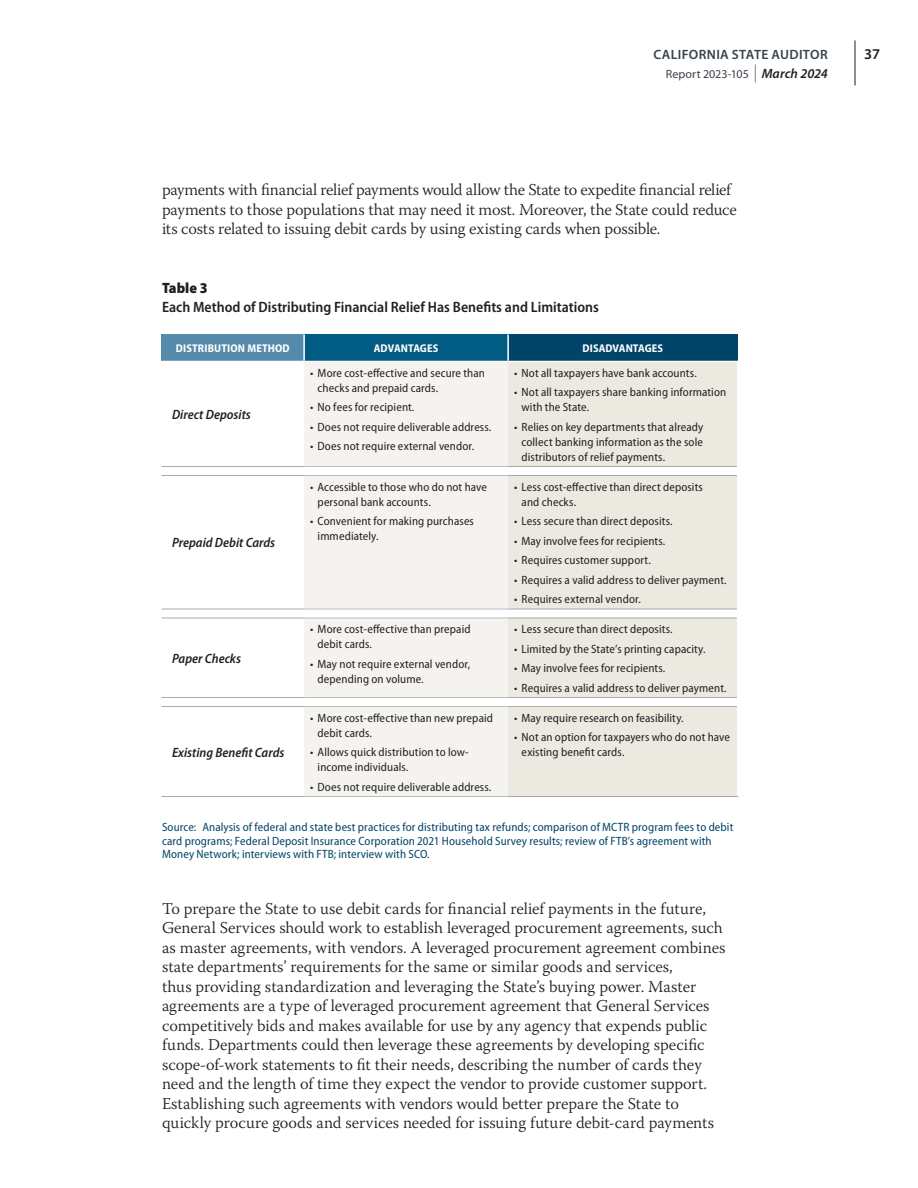
<style>
.page{position:relative;width:918px;height:1188px;background:#fff}
.page>*{position:absolute;margin:0;border:0;box-sizing:border-box;transform-origin:0 0}
.body_text{font:300 16.5px/19.5px "Warnock Pro";letter-spacing:-.005em;color:#231f20}
.table_title{font:600 semi-condensed 15px "Myriad Pro";color:#231f20}
.table_number{font:900 semi-condensed 15px "Myriad Pro";color:#231f20}
.t1{font:600 15px "Myriad Pro";color:#231f20}
.table_text{font:italic 600 semi-condensed 13.5px "Myriad Pro";color:#231f20}
.t2{font:600 13.5px "Myriad Pro";letter-spacing:.03em;color:#39414e}
.table_text-2{font:semi-condensed 12px/15px "Myriad Pro";letter-spacing:.01em;color:#231f20}
.graphic_source_notes{font:semi-condensed 12px/13.5px "Myriad Pro";letter-spacing:.01em;color:#00446a}
.t3{font:12px "Myriad Pro";letter-spacing:.01em;color:#39414e}
.table_heads{font:700 semi-condensed 11.25px "Myriad Pro";letter-spacing:.01em;color:#fff}
.s1{font-weight:300;font-size:18px;color:#231f20}
.s2{font-weight:600;font-style:italic;font-size:13.5px;color:#231f20}
</style>
<div class="page">
<div style="left:162px;top:334px;width:142px;height:28px;background:#568aab"></div>
<div style="left:304px;top:334px;width:204px;height:28px;background:#005c82"></div>
<div style="left:508px;top:334px;width:230px;height:28px;background:#00446a"></div>
<div style="left:304px;top:362px;width:204px;height:434px;background:#f5f3ef"></div>
<div style="left:508px;top:362px;width:229px;height:434px;background:#ece9e0"></div>
<hr style="left:162px;top:361px;width:142px;height:1px;background:#fff">
<hr style="left:303px;top:334px;width:2px;height:27px;background:#fff">
<hr style="left:304px;top:361px;width:204px;height:1px;background:#fff">
<hr style="left:507px;top:334px;width:2px;height:27px;background:#fff">
<hr style="left:508px;top:361px;width:230px;height:1px;background:#fff">
<hr style="left:162px;top:466px;width:142px;height:1px;background:#a8a9ad">
<hr style="left:162px;top:475px;width:142px;height:1px;background:#a8a9ad">
<hr style="left:162px;top:609px;width:142px;height:1px;background:#a8a9ad">
<hr style="left:162px;top:618px;width:142px;height:1px;background:#a8a9ad">
<hr style="left:162px;top:697px;width:142px;height:1px;background:#a8a9ad">
<hr style="left:162px;top:706px;width:142px;height:1px;background:#a8a9ad">
<hr style="left:162px;top:796px;width:142px;height:1px;background:#a8a9ad">
<hr style="left:304px;top:466px;width:204px;height:1px;background:#bcbdc0">
<hr style="left:304px;top:475px;width:204px;height:1px;background:#bcbdc0">
<hr style="left:304px;top:609px;width:204px;height:1px;background:#bcbdc0">
<hr style="left:304px;top:618px;width:204px;height:1px;background:#bcbdc0">
<hr style="left:304px;top:697px;width:204px;height:1px;background:#bcbdc0">
<hr style="left:304px;top:706px;width:204px;height:1px;background:#bcbdc0">
<hr style="left:304px;top:796px;width:204px;height:1px;background:#bcbdc0">
<hr style="left:508px;top:466px;width:229px;height:1px;background:#a8a9ad">
<hr style="left:508px;top:475px;width:229px;height:1px;background:#a8a9ad">
<hr style="left:508px;top:609px;width:229px;height:1px;background:#a8a9ad">
<hr style="left:508px;top:618px;width:229px;height:1px;background:#a8a9ad">
<hr style="left:508px;top:697px;width:229px;height:1px;background:#a8a9ad">
<hr style="left:508px;top:706px;width:229px;height:1px;background:#a8a9ad">
<hr style="left:508px;top:796px;width:230px;height:1px;background:#a8a9ad">
<hr style="left:855px;top:40px;width:1px;height:46px;background:#231f20">
<p class="t2" style="left:653px;top:46px;width:176px">CALIFORNIA STATE AUDITOR</p>
<p class="t1" style="left:864px;top:45px;width:18px">37</p>
<p class="t3" style="left:666px;top:67px;width:164px">Report 2023-105 <span class="s1">|</span> <span class="s2">March 2024</span></p>
<p class="body_text" style="left:162px;top:180px;width:576px">payments with financial relief payments would allow the State to expedite financial relief payments to those populations that may need it most. Moreover, the State could reduce its costs related to issuing debit cards by using existing cards when possible.</p>
<p class="table_number" style="left:162px;top:279px;width:47px">Table 3</p>
<p class="table_title" style="left:162px;top:299px;width:438px">Each Method of Distributing Financial Relief Has Benefits and Limitations</p>
<p class="table_heads" style="left:176px;top:342px;width:115px">DISTRIBUTION METHOD</p>
<p class="table_heads" style="left:374px;top:342px;width:66px">ADVANTAGES</p>
<p class="table_heads" style="left:583px;top:342px;width:82px">DISADVANTAGES</p>
<p class="table_text" style="left:172px;top:407px;width:80px">Direct Deposits</p>
<p class="table_text" style="left:172px;top:535px;width:105px">Prepaid Debit Cards</p>
<p class="table_text" style="left:172px;top:651px;width:71px">Paper Checks</p>
<p class="table_text" style="left:172px;top:745px;width:114px">Existing Benefit Cards</p>
<p class="table_text-2" style="left:318px;top:365px;width:169px;text-indent:-8px">• More cost-effective and secure than checks and prepaid cards.</p>
<p class="table_text-2" style="left:310px;top:400px;width:106px">• No fees for recipient.</p>
<p class="table_text-2" style="left:310px;top:419px;width:183px">• Does not require deliverable address.</p>
<p class="table_text-2" style="left:310px;top:439px;width:166px">• Does not require external vendor.</p>
<p class="table_text-2" style="left:318px;top:479px;width:171px;text-indent:-8px">• Accessible to those who do not have personal bank accounts.</p>
<p class="table_text-2" style="left:318px;top:514px;width:158px;text-indent:-8px">• Convenient for making purchases immediately.</p>
<p class="table_text-2" style="left:318px;top:622px;width:154px;text-indent:-8px">• More cost-effective than prepaid debit cards.</p>
<p class="table_text-2" style="left:318px;top:656px;width:154px;text-indent:-8px">• May not require external vendor, depending on volume.</p>
<p class="table_text-2" style="left:318px;top:710px;width:177px;text-indent:-8px">• More cost-effective than new prepaid debit cards.</p>
<p class="table_text-2" style="left:318px;top:745px;width:152px;text-indent:-8px">• Allows quick distribution to low&shy;income individuals.</p>
<p class="table_text-2" style="left:310px;top:779px;width:183px">• Does not require deliverable address.</p>
<p class="table_text-2" style="left:514px;top:365px;width:184px">• Not all taxpayers have bank accounts.</p>
<p class="table_text-2" style="left:522px;top:385px;width:206px;text-indent:-8px">• Not all taxpayers share banking information with the State.</p>
<p class="table_text-2" style="left:522px;top:419px;width:183px;text-align:justify;text-indent:-8px">• Relies on key departments that already collect banking information as the sole distributors of relief payments.</p>
<p class="table_text-2" style="left:522px;top:479px;width:183px;text-indent:-8px">• Less cost-effective than direct deposits and checks.</p>
<p class="table_text-2" style="left:514px;top:514px;width:160px">• Less secure than direct deposits.</p>
<p class="table_text-2" style="left:514px;top:533px;width:153px">• May involve fees for recipients.</p>
<p class="table_text-2" style="left:514px;top:553px;width:138px">• Requires customer support.</p>
<p class="table_text-2" style="left:514px;top:572px;width:214px">• Requires a valid address to deliver payment.</p>
<p class="table_text-2" style="left:514px;top:592px;width:128px">• Requires external vendor.</p>
<p class="table_text-2" style="left:514px;top:622px;width:160px">• Less secure than direct deposits.</p>
<p class="table_text-2" style="left:514px;top:641px;width:193px">• Limited by the State’s printing capacity.</p>
<p class="table_text-2" style="left:514px;top:661px;width:153px">• May involve fees for recipients.</p>
<p class="table_text-2" style="left:514px;top:680px;width:214px">• Requires a valid address to deliver payment.</p>
<p class="table_text-2" style="left:514px;top:710px;width:171px">• May require research on feasibility.</p>
<p class="table_text-2" style="left:522px;top:730px;width:210px;text-indent:-8px">• Not an option for taxpayers who do not have existing benefit cards.</p>
<p class="graphic_source_notes" style="left:162px;top:821px;width:573px">Source: Analysis of federal and state best practices for distributing tax refunds; comparison of MCTR program fees to debit card programs; Federal Deposit Insurance Corporation 2021 Household Survey results; review of FTB’s agreement with<br>Money Network; interviews with FTB; interview with SCO.</p>
<p class="body_text" style="left:162px;top:898px;width:565px">To prepare the State to use debit cards for financial relief payments in the future, General Services should work to establish leveraged procurement agreements, such as master agreements, with vendors. A leveraged procurement agreement combines state departments’ requirements for the same or similar goods and services,<br>thus providing standardization and leveraging the State’s buying power. Master agreements are a type of leveraged procurement agreement that General Services competitively bids and makes available for use by any agency that expends public funds. Departments could then leverage these agreements by developing specific scope-of-work statements to fit their needs, describing the number of cards they need and the length of time they expect the vendor to provide customer support.<br>Establishing such agreements with vendors would better prepare the State to quickly procure goods and services needed for issuing future debit-card payments</p>
</div>
